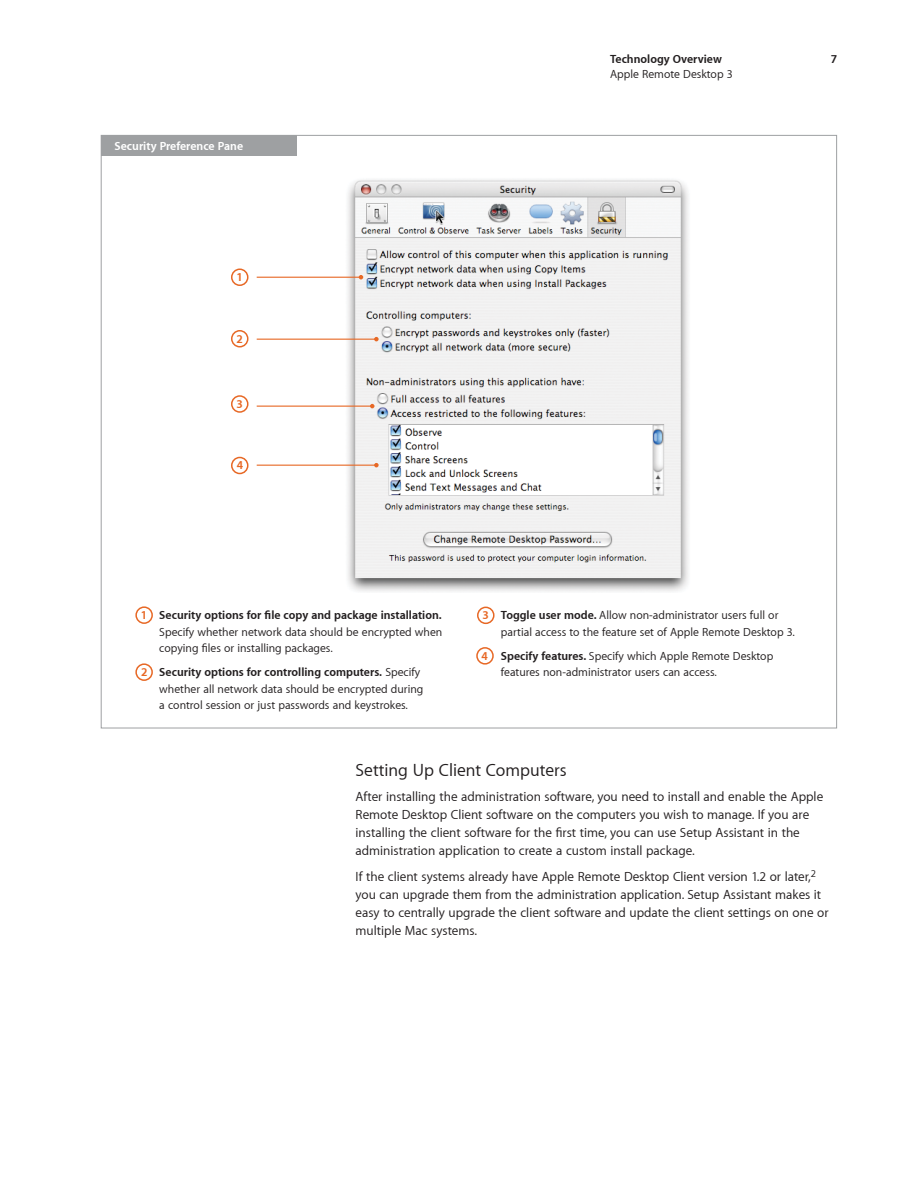
<style>
.page{position:relative;width:918px;height:1188px;background:#fff}
.page>*{position:absolute;margin:0;border:0;box-sizing:border-box;transform-origin:0 0}
.t1{font:18px "Myriad Set Text";color:#231f20}
.t2{font:13.5px/18px "Myriad Set Text";color:#231f20}
.t3{font:12px/16.5px "Myriad Set Text";color:#231f20}
.t4{font:700 12px "Myriad Set";color:#231f20}
.t5{font:700 12px "Myriad Set";color:#fff}
.t6{font:700 12px "Myriad Set";color:#e76825}
.s1{font-family:"Myriad Set Text";font-weight:400}
.s2{font-family:"Myriad Set";font-weight:700}
</style>
<div class="page">
<div style="left:135px;top:606px;width:18px;height:18px;border:2px solid #e76825;border-radius:50%"></div>
<div style="left:476px;top:647px;width:18px;height:18px;border:2px solid #e76825;border-radius:50%"></div>
<div style="left:135px;top:663px;width:18px;height:18px;border:2px solid #e76825;border-radius:50%"></div>
<div style="left:477px;top:607px;width:18px;height:17px;border:2px solid #e76825;border-radius:50%"></div>
<div style="left:101px;top:136px;width:196px;height:20px;background:#9ea0a2"></div>
<img style="left:341px;top:180px;width:347px;height:412px">
<hr style="left:257px;top:406px;width:115px;height:1px;background:#e76825">
<svg style="left:370px;top:404px;width:5px;height:4px"></svg>
<div style="left:231px;top:395px;width:18px;height:18px;border:2px solid #e76825;border-radius:50%"></div>
<div style="left:231px;top:330px;width:18px;height:18px;border:2px solid #e76825;border-radius:50%"></div>
<div style="left:231px;top:268px;width:18px;height:18px;border:2px solid #e76825;border-radius:50%"></div>
<div style="left:231px;top:457px;width:18px;height:17px;border:2px solid #e76825;border-radius:50%"></div>
<hr style="left:257px;top:277px;width:104px;height:1px;background:#e76825">
<svg style="left:359px;top:275px;width:4px;height:4px"></svg>
<hr style="left:257px;top:339px;width:119px;height:1px;background:#e76825">
<svg style="left:374px;top:337px;width:5px;height:4px"></svg>
<hr style="left:257px;top:465px;width:119px;height:1px;background:#e76825">
<svg style="left:374px;top:463px;width:5px;height:4px"></svg>
<p class="t5" style="left:115px;top:140px;width:130px">Security Preference Pane</p>
<p class="t6" style="left:236px;top:271px;width:8px">1</p>
<p class="t6" style="left:237px;top:333px;width:8px">2</p>
<p class="t6" style="left:237px;top:398px;width:8px">3</p>
<p class="t6" style="left:237px;top:459px;width:8px">4</p>
<p class="t4" style="left:610px;top:53px;width:113px">Technology Overview</p>
<p class="t4" style="left:831px;top:53px;width:8px">7</p>
<p class="t3" style="left:610px;top:66px;width:124px">Apple Remote Desktop 3</p>
<p class="t6" style="left:141px;top:609px;width:8px">1</p>
<p class="t6" style="left:141px;top:666px;width:8px">2</p>
<p class="t4" style="left:159px;top:609px;width:284px">Security options for file copy and package installation.</p>
<p class="t3" style="left:159px;top:624px;width:285px">Specify whether network data should be encrypted when copying files or installing packages.</p>
<p class="t4" style="left:159px;top:666px;width:262px">Security options for controlling computers. <span class="s1">Specify</span></p>
<p class="t3" style="left:159px;top:681px;width:266px">whether all network data should be encrypted during a control session or just passwords and keystrokes.</p>
<p class="t6" style="left:483px;top:609px;width:8px">3</p>
<p class="t6" style="left:482px;top:650px;width:8px">4</p>
<p class="t3" style="left:501px;top:607px;width:296px"><span class="s2">Toggle user mode.</span> Allow non-administrator users full or partial access to the feature set of Apple Remote Desktop 3.</p>
<p class="t3" style="left:501px;top:648px;width:274px"><span class="s2">Specify features.</span> Specify which Apple Remote Desktop features non-administrator users can access.</p>
<h1 class="t1" style="left:356px;top:761px;width:213px">Setting Up Client Computers</h1>
<p class="t2" style="left:356px;top:788px;width:469px">After installing the administration software, you need to install and enable the Apple Remote Desktop Client software on the computers you wish to manage. If you are installing the client software for the first time, you can use Setup Assistant in the administration application to create a custom install package.</p>
<p class="t2" style="left:356px;top:868px;width:475px">If the client systems already have Apple Remote Desktop Client version 1.2 or later,<sup>2 </sup>you can upgrade them from the administration application. Setup Assistant makes it easy to centrally upgrade the client software and update the client settings on one or multiple Mac systems.</p>
</div>
